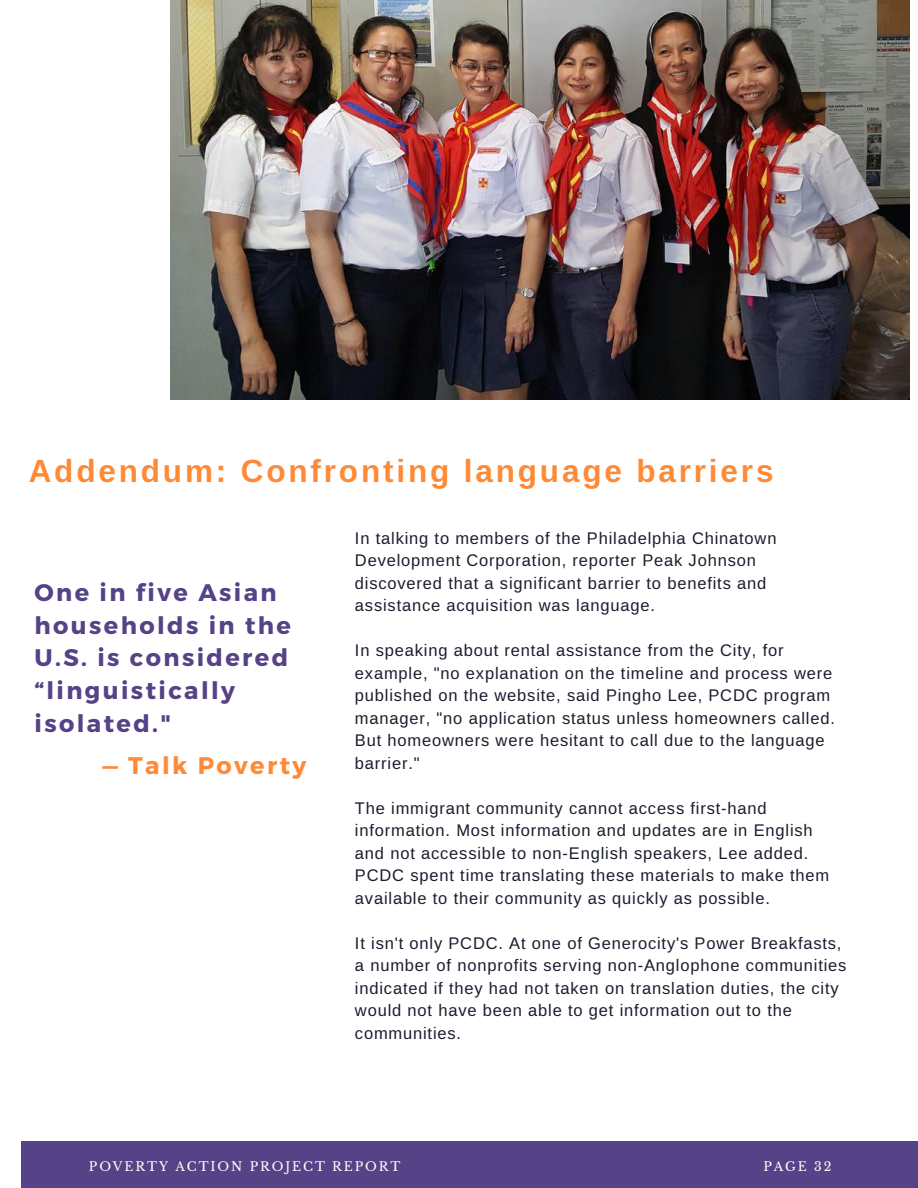
<style>
.page{position:relative;width:918px;height:1188px;background:#fff}
.page>*{position:absolute;margin:0;border:0;box-sizing:border-box;transform-origin:0 0}
.t1{font:700 31.5px "Libra Sans";letter-spacing:.09em;color:#ff8a36}
.t2{font:700 24px/32.7px "Montserrat";letter-spacing:.1em;color:#564286}
.t3{font:700 24px "Montserrat";letter-spacing:.1em;color:#ff8a36}
.t4{font:16.5px/22.5px "Libra Sans";letter-spacing:.05em;color:#191d2d}
.t5{font:12.45px "Libre Baskerville";letter-spacing:.15em;color:#fff}
</style>
<div class="page">
<img style="left:170px;top:0;width:740px;height:400px">
<div style="left:21px;top:1142px;width:897px;height:46px;background:#564286"></div>
<h1 class="t1" style="left:29px;top:453px;width:746px">Addendum: Confronting language barriers</h1>
<h2 class="t2" style="left:35px;top:575px;width:258px">One in five Asian households in the<br>U.S. is considered “linguistically isolated."</h2>
<h2 class="t3" style="left:102px;top:749px;width:206px">— Talk Poverty</h2>
<p class="t4" style="left:355px;top:527px;width:423px">In talking to members of the Philadelphia Chinatown Development Corporation, reporter Peak Johnson discovered that a significant barrier to benefits and assistance acquisition was language.</p>
<p class="t4" style="left:355px;top:639px;width:482px">In speaking about rental assistance from the City, for example, "no explanation on the timeline and process were published on the website, said Pingho Lee, PCDC program manager, "no application status unless homeowners called.<br>But homeowners were hesitant to call due to the language barrier."</p>
<p class="t4" style="left:355px;top:797px;width:476px">The immigrant community cannot access first-hand information. Most information and updates are in English and not accessible to non-English speakers, Lee added.<br>PCDC spent time translating these materials to make them available to their community as quickly as possible.</p>
<p class="t4" style="left:355px;top:932px;width:493px">It isn't only PCDC. At one of Generocity's Power Breakfasts, a number of nonprofits serving non-Anglophone communities indicated if they had not taken on translation duties, the city would not have been able to get information out to the communities.</p>
<p class="t5" style="left:89px;top:1159px;width:313px">POVERTY ACTION PROJECT REPORT</p>
<p class="t5" style="left:763px;top:1159px;width:70px">PAGE 32</p>
</div>
